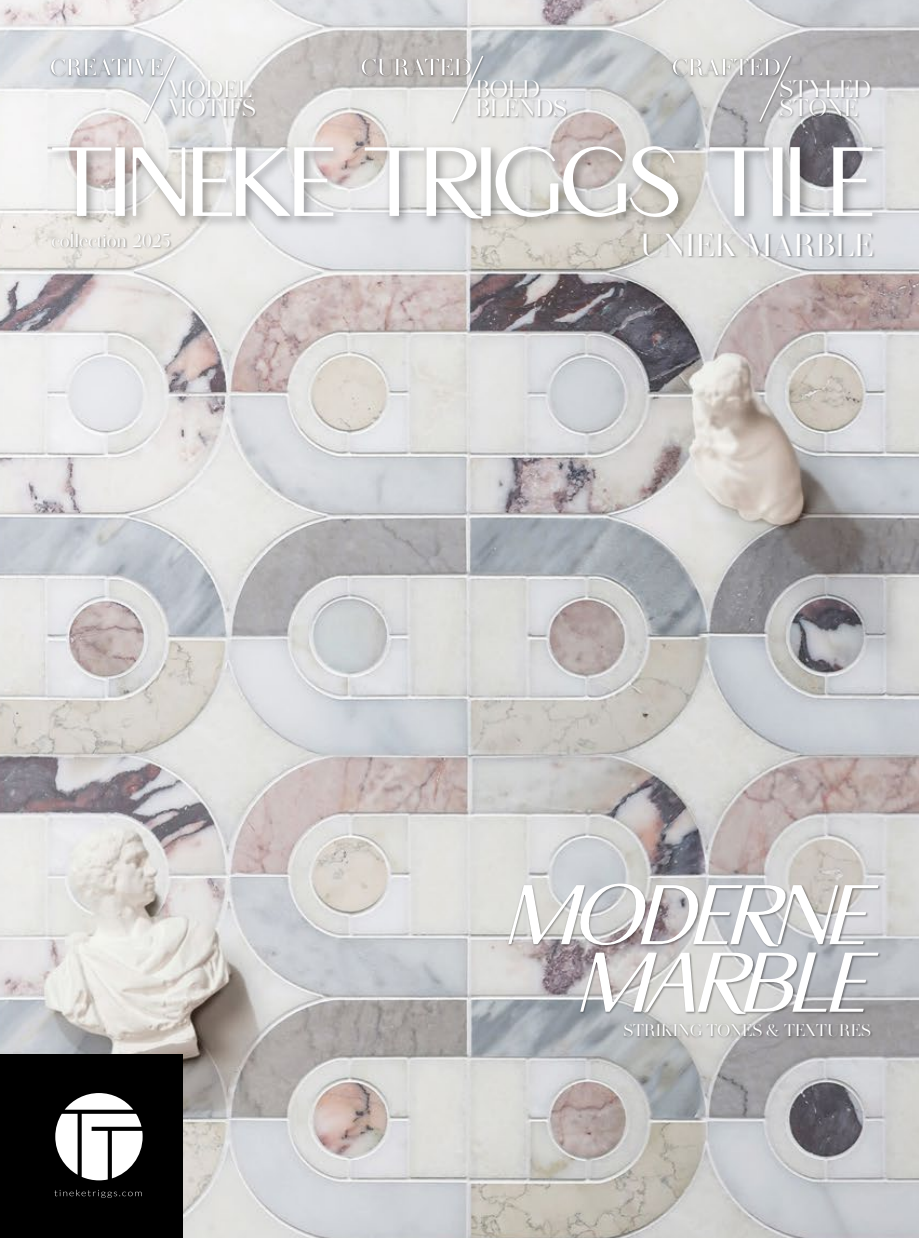
<style>
.page{position:relative;width:919px;height:1238px;background:#fff}
.page>*{position:absolute;margin:0;border:0;box-sizing:border-box;transform-origin:0 0}
.t1{font:italic 84.3px/67.5px "APOLLO";color:#fff;text-align:right}
.t2{font:31.95px "MADESAONARA";color:#fff}
.t3{font:24px/18.6px "MADESAONARA";color:#fff}
.t4{font:18.6px "MADESAONARA";color:#fff}
.t5{font:16.8px "MADESAONARA";color:#fff}
</style>
<div class="page">
<img style="left:0;top:0;width:918px;height:1237px">
<img style="left:48px;top:53px;width:311px;height:73px">
<svg style="left:51px;top:54px;width:126px;height:69px"></svg>
<img style="left:670px;top:53px;width:248px;height:84px">
<svg style="left:676px;top:54px;width:116px;height:69px;background:#c1c1c2"></svg>
<img style="left:359px;top:53px;width:317px;height:74px">
<svg style="left:362px;top:54px;width:122px;height:69px;background:#d1d0ce"></svg>
<img style="left:447px;top:235px;width:430px;height:46px">
<img style="left:49px;top:235px;width:135px;height:36px">
<img style="left:246px;top:870px;width:636px;height:170px">
<img style="left:450px;top:1019px;width:424px;height:32px">
<img style="left:43px;top:138px;width:845px;height:97px">
<svg style="left:52px;top:147px;width:73px;height:69px"></svg>
<svg style="left:133px;top:147px;width:52px;height:69px"></svg>
<svg style="left:193px;top:147px;width:140px;height:69px"></svg>
<svg style="left:364px;top:146px;width:314px;height:72px"></svg>
<svg style="left:709px;top:147px;width:73px;height:69px"></svg>
<svg style="left:790px;top:147px;width:82px;height:69px"></svg>
<div style="left:0;top:1054px;width:182px;height:183px;background:#000"></div>
<svg style="left:54px;top:1189px;width:88px;height:8px"></svg>
<svg style="left:55px;top:1093px;width:88px;height:87px"></svg>
<p class="t3" style="left:167px;top:80px;width:90px">MODEL<br>MOTIFS</p>
<p class="t3" style="left:779px;top:80px;width:93px">STYLED<br>STONE</p>
<p class="t3" style="left:475px;top:80px;width:93px">BOLD<br>BLENDS</p>
<p class="t4" style="left:52px;top:229px;width:120px">collection 2025</p>
<h2 class="t2" style="left:640px;top:226px;width:235px">UNIEK MARBLE</h2>
<h1 class="t1" style="left:505px;top:881px;width:360px">MODERNE<br>MARBLE</h1>
<p class="t5" style="left:623px;top:1020px;width:248px">STRIKING TONES &amp; TEXTURES</p>
</div>
